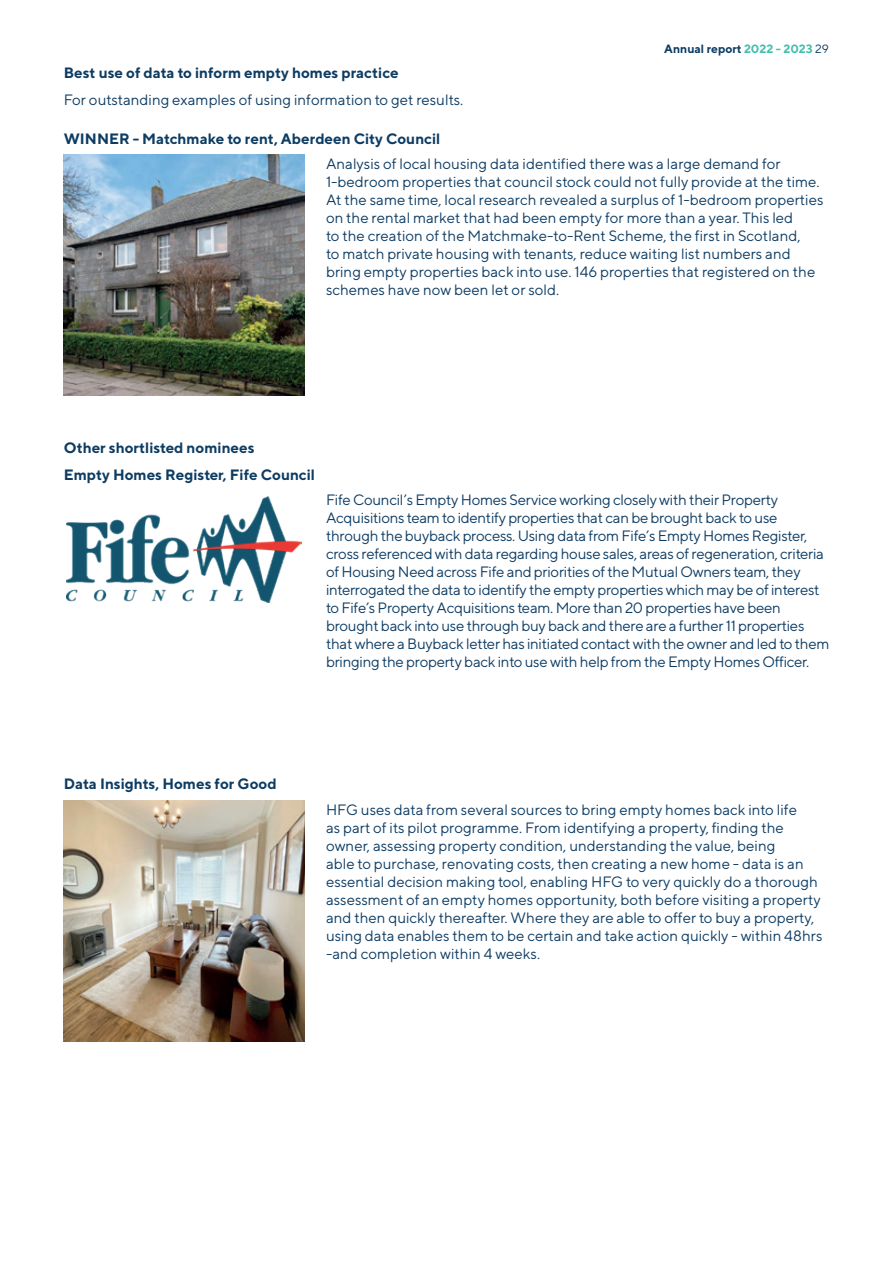
<style>
.page{position:relative;width:893px;height:1263px;background:#fff}
.page>*{position:absolute;margin:0;border:0;box-sizing:border-box;transform-origin:0 0}
.t1{font:15px/18px "TT Norms";color:#0d3c63}
.t2{font:15px/18px "TT Norms";letter-spacing:-.02em;color:#0d3c63}
.t3{font:700 15px "TT Norms";color:#0d3c63}
.t4{font:700 12px "TT Norms";color:#0d3c63}
.s1{color:#44bfae}
.s2{font-weight:400}
</style>
<div class="page">
<img style="left:64px;top:155px;width:241px;height:241px">
<img style="left:67px;top:496px;width:235px;height:107px">
<img style="left:64px;top:801px;width:241px;height:241px">
<p class="t3" style="left:64px;top:63px;width:337px">Best use of data to inform empty homes practice</p>
<p class="t1" style="left:64px;top:91px;width:401px">For outstanding examples of using information to get results.</p>
<p class="t3" style="left:64px;top:129px;width:378px">WINNER - Matchmake to rent, Aberdeen City Council</p>
<p class="t4" style="left:664px;top:41px;width:166px">Annual report <span class="s1">2022 - 2023</span> <span class="s2">29</span></p>
<p class="t1" style="left:326px;top:155px;width:499px">Analysis of local housing data identified there was a large demand for 1-bedroom properties that council stock could not fully provide at the time.<br>At the same time, local research revealed a surplus of 1-bedroom properties on the rental market that had been empty for more than a year. This led<br>to the creation of the Matchmake-to-Rent Scheme, the first in Scotland,<br>to match private housing with tenants, reduce waiting list numbers and bring empty properties back into use. 146 properties that registered on the schemes have now been let or sold.</p>
<p class="t3" style="left:64px;top:438px;width:192px">Other shortlisted nominees</p>
<p class="t3" style="left:64px;top:465px;width:253px">Empty Homes Register, Fife Council</p>
<p class="t2" style="left:326px;top:491px;width:505px">Fife Council’s Empty Homes Service working closely with their Property Acquisitions team to identify properties that can be brought back to use through the buyback process. Using data from Fife’s Empty Homes Register, cross referenced with data regarding house sales, areas of regeneration, criteria of Housing Need across Fife and priorities of the Mutual Owners team, they interrogated the data to identify the empty properties which may be of interest to Fife’s Property Acquisitions team. More than 20 properties have been brought back into use through buy back and there are a further 11 properties that where a Buyback letter has initiated contact with the owner and led to them bringing the property back into use with help from the Empty Homes Officer.</p>
<p class="t3" style="left:64px;top:774px;width:214px">Data Insights, Homes for Good</p>
<p class="t1" style="left:326px;top:801px;width:498px">HFG uses data from several sources to bring empty homes back into life<br>as part of its pilot programme. From identifying a property, finding the owner, assessing property condition, understanding the value, being<br>able to purchase, renovating costs, then creating a new home - data is an essential decision making tool, enabling HFG to very quickly do a thorough assessment of an empty homes opportunity, both before visiting a property and then quickly thereafter. Where they are able to offer to buy a property, using data enables them to be certain and take action quickly - within 48hrs -and completion within 4 weeks.</p>
</div>
